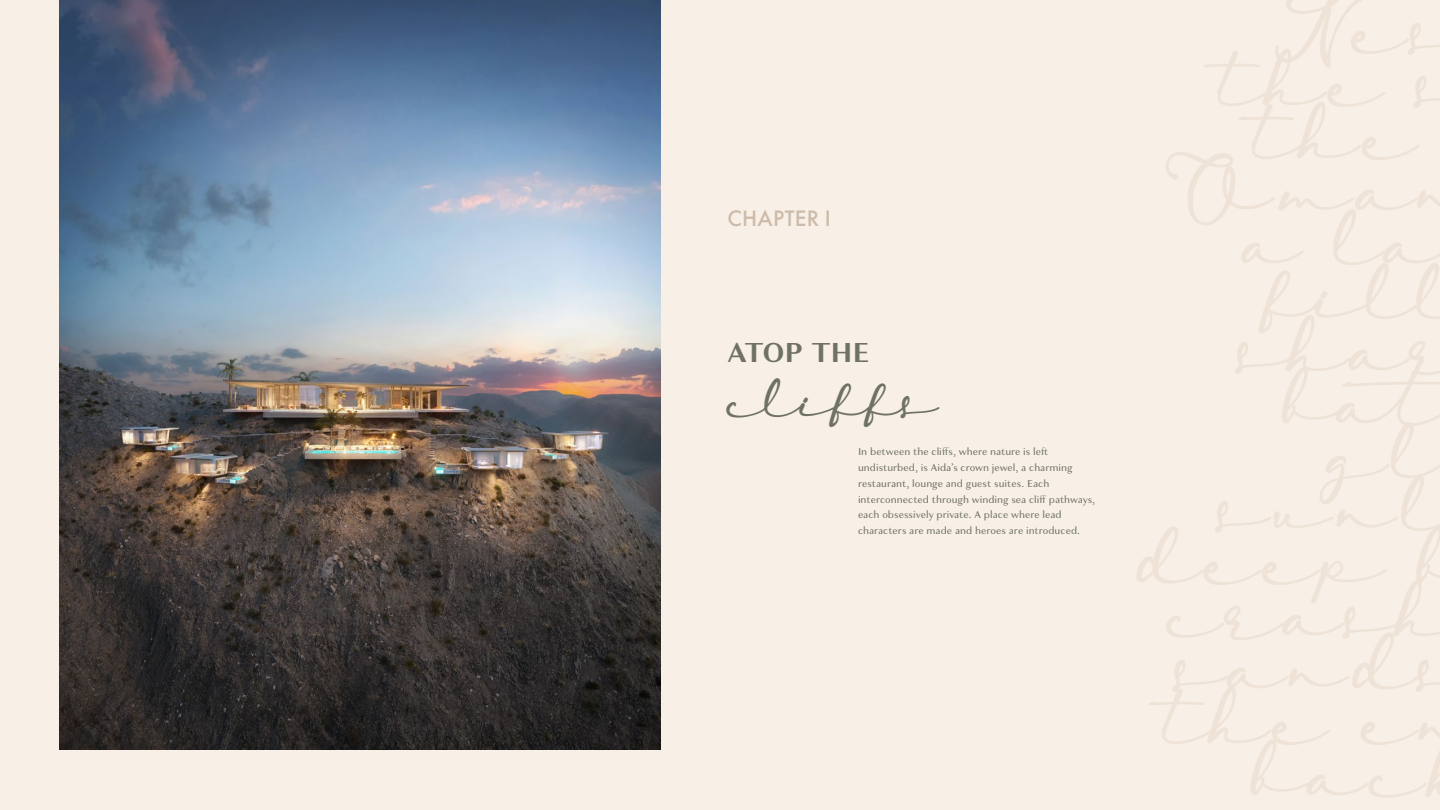
<style>
.page{position:relative;width:1440px;height:810px;background:#f8f0e6}
.page>*{position:absolute;margin:0;border:0;box-sizing:border-box;transform-origin:0 0}
.t1{font:700 28.8px "Granville";letter-spacing:-.01em;color:#6f7263}
.t2{font:27px "Lambresia";color:#6f7263}
.t3{font:500 23.25px "Futura PT";letter-spacing:.01em;color:#cdbbaa}
.t4{font:10.5px/15.8px "Granville";letter-spacing:.005em;color:#6f7263}
</style>
<div class="page">
<img style="left:60px;top:0;width:600px;height:750px">
<h3 class="t3" style="left:728px;top:204px;width:105px">CHAPTER I</h3>
<h1 class="t1" style="left:728px;top:332px;width:144px">ATOP THE</h1>
<h2 class="t2" style="left:728px;top:383px;width:213px">cliffs</h2>
<p class="t4" style="left:858px;top:444px;width:239px">In between the cliffs, where nature is left undisturbed, is Aida’s crown jewel, a charming restaurant, lounge and guest suites. Each interconnected through winding sea cliff pathways, each obsessively private. A place where lead characters are made and heroes are introduced.</p>
</div>
